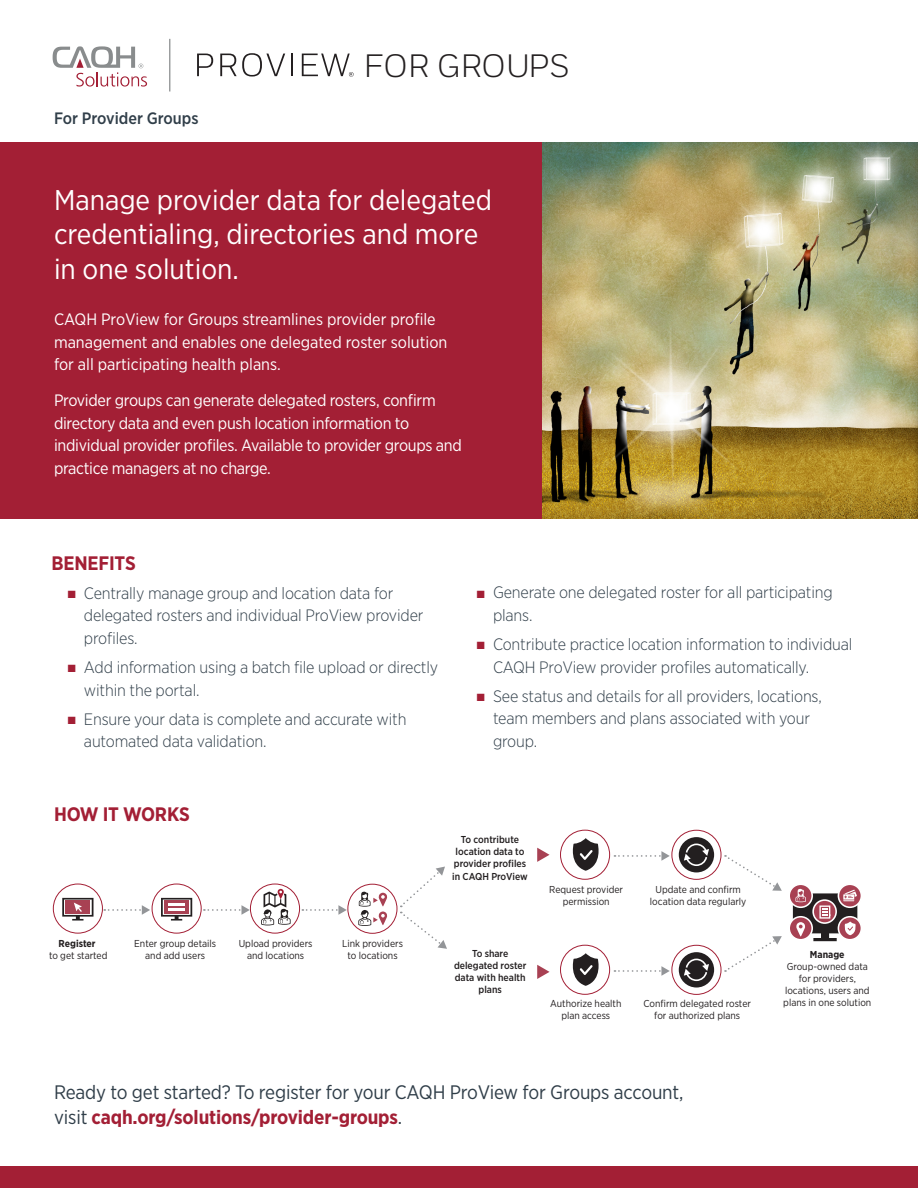
<style>
.page{position:relative;width:918px;height:1188px;background:#fff}
.page>*{position:absolute;margin:0;border:0;box-sizing:border-box;transform-origin:0 0}
.t1{font:300 32.25px "Fort";color:#231f20}
.t2{font:28.5px/34.5px "Gotham Narrow";color:#fff}
.Body{font:19.5px/25.5px "Gotham Narrow";letter-spacing:-.01em;color:#303e49}
.t3{font:700 19.5px "Gotham Narrow";letter-spacing:-.01em;color:#a31f35}
.t4{font:300 16.5px/22.5px "Gotham Narrow";letter-spacing:-.01em;color:#303e49}
.Body-2{font:16.5px/22.5px "Gotham Narrow";letter-spacing:-.02em;color:#fff}
.Body-3{font:16.5px/22.5px "Gotham Narrow";color:#fff}
.t5{font:500 16.5px "Gotham Narrow";color:#303e49}
.t6{font:10.05px/12px "Gotham Narrow";color:#231f20;text-align:center}
.t7{font:500 10.05px/12px "Gotham Narrow";color:#231f20;text-align:center}
.s1{color:#a31f35}
.s2{font-weight:700}
.s3{font-weight:700;color:#a31f35}
</style>
<div class="page">
<div style="left:0;top:1166px;width:918px;height:22px;background:#a31f35"></div>
<img style="left:541px;top:142px;width:377px;height:376px">
<div style="left:0;top:142px;width:541px;height:376px;background:#a31f35"></div>
<svg style="left:104px;top:905px;width:46px;height:10px"></svg>
<svg style="left:204px;top:905px;width:46px;height:10px"></svg>
<svg style="left:302px;top:905px;width:45px;height:10px"></svg>
<svg style="left:614px;top:851px;width:56px;height:10px"></svg>
<svg style="left:725px;top:855px;width:57px;height:36px"></svg>
<div style="left:250px;top:884px;width:50px;height:50px;border:1px solid #a31f35;border-radius:50%"></div>
<div style="left:347px;top:884px;width:50px;height:50px;border:1px solid #a31f35;border-radius:50%"></div>
<div style="left:671px;top:830px;width:50px;height:50px;border:1px solid #a31f35;border-radius:50%"></div>
<div style="left:679px;top:837px;width:35px;height:35px;background:#231f20;border-radius:50%"></div>
<div style="left:560px;top:830px;width:50px;height:50px;border:1px solid #a31f35;border-radius:50%"></div>
<svg style="left:572px;top:838px;width:31px;height:33px"></svg>
<svg style="left:358px;top:892px;width:29px;height:34px"></svg>
<svg style="left:261px;top:889px;width:30px;height:36px"></svg>
<div style="left:152px;top:884px;width:50px;height:50px;border:1px solid #a31f35;border-radius:50%"></div>
<svg style="left:161px;top:898px;width:31px;height:23px"></svg>
<hr style="left:168px;top:908px;width:17px;height:3px;background:#fff">
<div style="left:53px;top:884px;width:50px;height:50px;border:1px solid #a31f35;border-radius:50%"></div>
<svg style="left:62px;top:898px;width:32px;height:23px"></svg>
<svg style="left:684px;top:844px;width:25px;height:22px"></svg>
<svg style="left:401px;top:867px;width:46px;height:82px"></svg>
<svg style="left:614px;top:966px;width:56px;height:10px"></svg>
<svg style="left:725px;top:936px;width:57px;height:36px"></svg>
<div style="left:671px;top:945px;width:50px;height:50px;border:1px solid #a31f35;border-radius:50%"></div>
<div style="left:679px;top:952px;width:35px;height:36px;background:#231f20;border-radius:50%"></div>
<div style="left:560px;top:945px;width:50px;height:50px;border:1px solid #a31f35;border-radius:50%"></div>
<svg style="left:572px;top:953px;width:31px;height:33px"></svg>
<svg style="left:684px;top:959px;width:25px;height:22px"></svg>
<svg style="left:790px;top:885px;width:71px;height:56px"></svg>
<svg style="left:537px;top:848px;width:13px;height:14px"></svg>
<svg style="left:537px;top:965px;width:13px;height:14px"></svg>
<svg style="left:197px;top:54px;width:16px;height:22px"></svg>
<svg style="left:220px;top:53px;width:65px;height:24px"></svg>
<hr style="left:291px;top:54px;width:2px;height:22px;background:#231f20">
<hr style="left:169px;top:39px;width:1px;height:52px;background:#898c8d">
<svg style="left:53px;top:46px;width:94px;height:41px"></svg>
<svg style="left:302px;top:54px;width:52px;height:23px"></svg>
<h3 class="t5" style="left:54px;top:107px;width:146px">For Provider Groups</h3>
<h1 class="t1" style="left:363px;top:46px;width:208px">FOR GROUPS</h1>
<h1 class="t2" style="left:54px;top:182px;width:440px">Manage provider data for delegated credentialing, directories and more in one solution.</h1>
<p class="Body-3" style="left:54px;top:308px;width:395px">CAQH ProView for Groups streamlines provider profile management and enables one delegated roster solution for all participating health plans.</p>
<p class="Body-2" style="left:54px;top:389px;width:409px">Provider groups can generate delegated rosters, confirm directory data and even push location information to individual provider profiles. Available to provider groups and practice managers at no charge.</p>
<h2 class="t3" style="left:52px;top:550px;width:86px">BENEFITS</h2>
<p class="t4" style="left:84px;top:581px;width:341px;text-indent:-16px"><span class="s1">■</span> Centrally manage group and location data for delegated rosters and individual ProView provider profiles.</p>
<p class="t4" style="left:84px;top:656px;width:356px;text-indent:-16px"><span class="s1">■</span> Add information using a batch file upload or directly within the portal.</p>
<p class="t4" style="left:84px;top:707px;width:324px;text-indent:-16px"><span class="s1">■</span> Ensure your data is complete and accurate with automated data validation.</p>
<p class="t4" style="left:493px;top:581px;width:341px;text-indent:-16px"><span class="s1">■</span> Generate one delegated roster for all participating plans.</p>
<p class="t4" style="left:493px;top:633px;width:361px;text-indent:-16px"><span class="s1">■</span> Contribute practice location information to individual<br>CAQH ProView provider profiles automatically.</p>
<p class="t4" style="left:493px;top:684px;width:330px;text-indent:-16px"><span class="s1">■</span> See status and details for all providers, locations, team members and plans associated with your group.</p>
<h2 class="t3" style="left:54px;top:802px;width:137px">HOW IT WORKS</h2>
<p class="t6" style="left:49px;top:937px;width:60px"><span class="s2">Register<br></span>to get started</p>
<p class="t6" style="left:134px;top:937px;width:83px">Enter group details and add users</p>
<p class="t6" style="left:239px;top:937px;width:75px">Upload providers and locations</p>
<p class="t6" style="left:342px;top:937px;width:62px">Link providers to locations</p>
<p class="t7" style="left:452px;top:834px;width:77px">To contribute location data to provider profiles in CAQH ProView</p>
<p class="t7" style="left:454px;top:947px;width:74px">To share delegated roster data with health plans</p>
<p class="t6" style="left:549px;top:883px;width:75px">Request provider permission</p>
<p class="t6" style="left:650px;top:883px;width:98px">Update and confirm location data regularly</p>
<p class="t6" style="left:785px;top:948px;width:86px"><span class="s2">Manage<br></span>Group-owned data for providers, locations, users and</p>
<p class="t6" style="left:550px;top:997px;width:73px">Authorize health</p>
<p class="t6" style="left:783px;top:996px;width:90px">plans in one solution</p>
<p class="t6" style="left:561px;top:1009px;width:50px">plan access</p>
<p class="t6" style="left:643px;top:997px;width:109px">Confirm delegated roster for authorized plans</p>
<p class="Body" style="left:54px;top:1079px;width:631px">Ready to get started? To register for your CAQH ProView for Groups account, visit <span class="s3">caqh.org/solutions/provider-groups</span>.</p>
</div>
